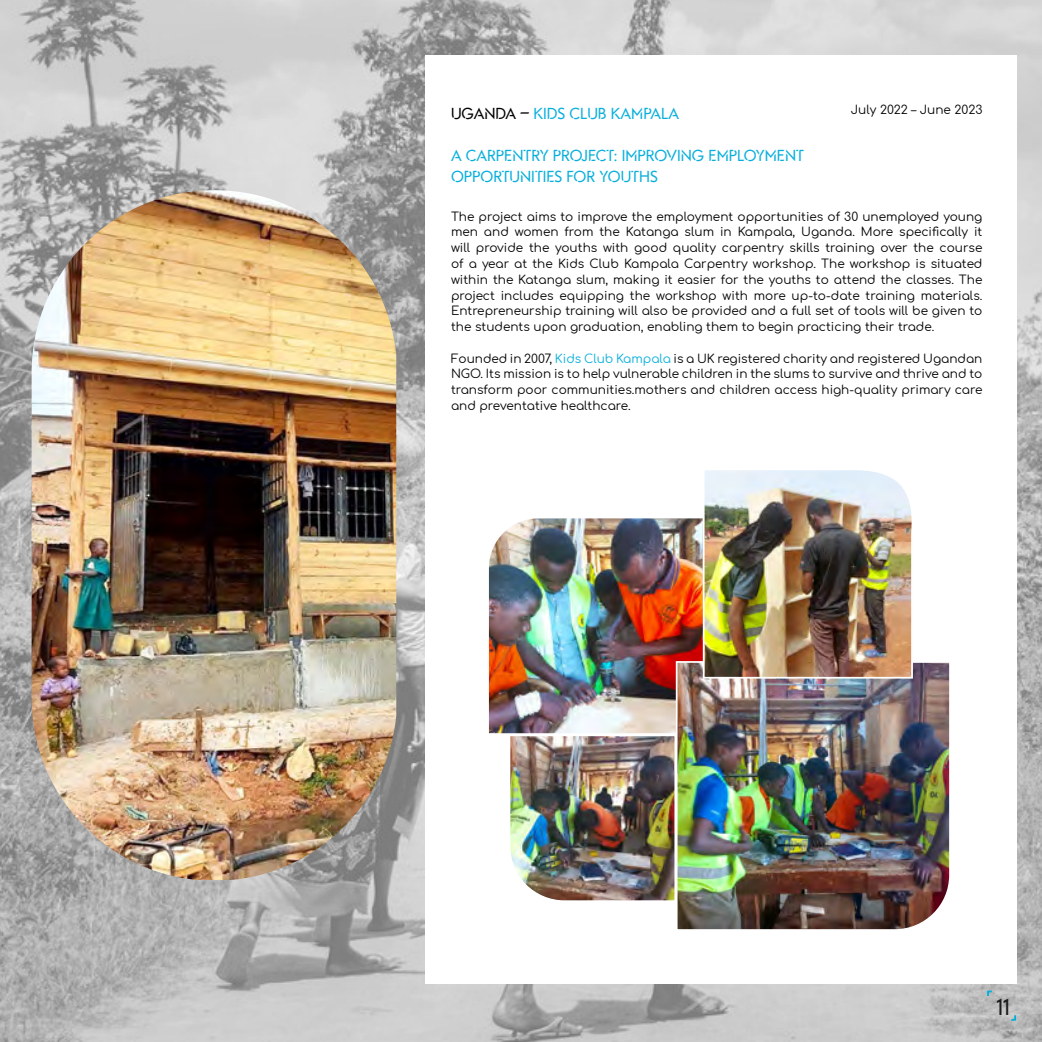
<style>
.page{position:relative;width:1042px;height:1042px;background:#fff}
.page>*{position:absolute;margin:0;border:0;box-sizing:border-box;transform-origin:0 0}
.t1{font:25.2px "Gandur Stencil";color:#1c1c1c}
.t2{font:17.5px/21px "Gandur Stencil";color:#09afdc}
.t3{font:12.08px/15.8px "Comfortaa";color:#000;text-align:justify}
.s1{color:#000}
.s2{color:#09afdc}
</style>
<div class="page">
<img style="left:0;top:0;width:1042px;height:1042px">
<div style="left:425px;top:56px;width:591px;height:928px;background:#fff"></div>
<img style="left:32px;top:190px;width:364px;height:690px">
<svg style="left:987px;top:990px;width:5px;height:6px"></svg>
<svg style="left:1011px;top:1015px;width:5px;height:5px"></svg>
<img style="left:508px;top:733px;width:167px;height:168px">
<img style="left:489px;top:518px;width:213px;height:215px">
<img style="left:675px;top:660px;width:275px;height:270px">
<img style="left:702px;top:470px;width:213px;height:209px">
<p class="t3" style="left:851px;top:100px;width:133px">July 2022 – June 2023</p>
<h2 class="t2" style="left:451px;top:103px;width:230px"><span class="s1">UGANDA –</span> KIDS CLUB KAMPALA</h2>
<h2 class="t2" style="left:451px;top:145px;width:355px">A CARPENTRY PROJECT: IMPROVING EMPLOYMENT<br>OPPORTUNITIES FOR YOUTHS</h2>
<p class="t3" style="left:451px;top:207px;width:533px">The project aims to improve the employment opportunities of 30 unemployed young men and women from the Katanga slum in Kampala, Uganda. More specifically it will provide the youths with good quality carpentry skills training over the course of a year at the Kids Club Kampala Carpentry workshop. The workshop is situated within the Katanga slum, making it easier for the youths to attend the classes. The project includes equipping the workshop with more up-to-date training materials.<br>Entrepreneurship training will also be provided and a full set of tools will be given to the students upon graduation, enabling them to begin practicing their trade.</p>
<p class="t3" style="left:451px;top:349px;width:533px">Founded in 2007, <span class="s2">Kids Club Kampala</span> is a UK registered charity and registered Ugandan NGO. Its mission is to help vulnerable children in the slums to survive and thrive and to transform poor communities.mothers and children access high-quality primary care and preventative healthcare.</p>
<h1 class="t1" style="left:997px;top:993px;width:14px">11</h1>
</div>
